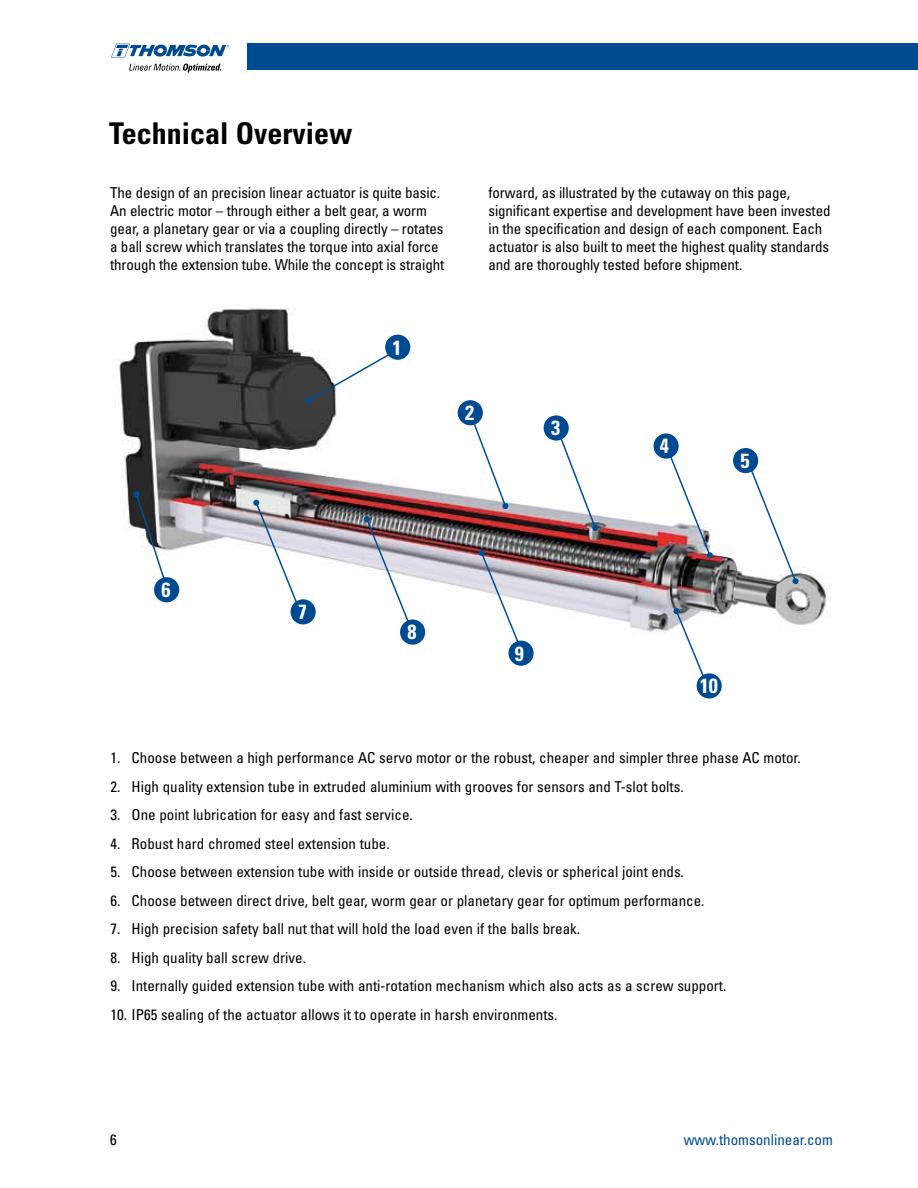
<style>
.page{position:relative;width:918px;height:1188px;background:#fff}
.page>*{position:absolute;margin:0;border:0;box-sizing:border-box;transform-origin:0 0}
.t1{font:700 condensed 30px "Univers";color:#000}
.t2{font:700 condensed 20.4px "Univers";color:#fff}
.t3{font:condensed 15px/18px "Univers";color:#000}
.t4{font:condensed 15px "Univers";color:#004a91}
</style>
<div class="page">
<div style="left:247px;top:43px;width:671px;height:27px;background:#004a91"></div>
<svg style="left:111px;top:44px;width:118px;height:13px"></svg>
<svg style="left:129px;top:64px;width:92px;height:9px"></svg>
<img style="left:115px;top:308px;width:714px;height:381px">
<svg style="left:134px;top:491px;width:38px;height:107px"></svg>
<img style="left:364px;top:516px;width:48px;height:113px">
<svg style="left:747px;top:462px;width:52px;height:122px"></svg>
<img style="left:661px;top:436px;width:52px;height:122px">
<svg style="left:466px;top:405px;width:42px;height:104px"></svg>
<svg style="left:674px;top:608px;width:34px;height:77px"></svg>
<svg style="left:553px;top:421px;width:45px;height:110px"></svg>
<div style="left:385px;top:335px;width:25px;height:25px;background:#004a91;border-radius:50%"></div>
<div style="left:154px;top:577px;width:25px;height:25px;background:#004a91;border-radius:50%"></div>
<div style="left:291px;top:599px;width:25px;height:25px;background:#004a91;border-radius:50%"></div>
<div style="left:400px;top:620px;width:25px;height:25px;background:#004a91;border-radius:50%"></div>
<div style="left:458px;top:400px;width:25px;height:25px;background:#004a91;border-radius:50%"></div>
<div style="left:544px;top:415px;width:25px;height:26px;background:#004a91;border-radius:50%"></div>
<div style="left:654px;top:433px;width:25px;height:26px;background:#004a91;border-radius:50%"></div>
<div style="left:733px;top:448px;width:25px;height:25px;background:#004a91;border-radius:50%"></div>
<div style="left:697px;top:673px;width:25px;height:26px;background:#004a91;border-radius:50%"></div>
<svg style="left:306px;top:350px;width:90px;height:54px"></svg>
<svg style="left:253px;top:500px;width:49px;height:113px"></svg>
<svg style="left:479px;top:550px;width:42px;height:97px"></svg>
<div style="left:508px;top:641px;width:26px;height:25px;background:#004a91;border-radius:50%"></div>
<h1 class="t1" style="left:109px;top:115px;width:245px">Technical Overview</h1>
<p class="t3" style="left:110px;top:183px;width:336px">The design of an precision linear actuator is quite basic.<br>An electric motor – through either a belt gear, a worm gear, a planetary gear or via a coupling directly – rotates a ball screw which translates the torque into axial force through the extension tube. While the concept is straight</p>
<p class="t3" style="left:489px;top:183px;width:343px">forward, as illustrated by the cutaway on this page, significant expertise and development have been invested in the specification and design of each component. Each actuator is also built to meet the highest quality standards and are thoroughly tested before shipment.</p>
<h2 class="t2" style="left:161px;top:577px;width:11px">6</h2>
<h2 class="t2" style="left:298px;top:600px;width:11px">7</h2>
<h2 class="t2" style="left:393px;top:335px;width:11px">1</h2>
<h2 class="t2" style="left:465px;top:400px;width:11px">2</h2>
<h2 class="t2" style="left:551px;top:416px;width:11px">3</h2>
<h2 class="t2" style="left:407px;top:620px;width:11px">8</h2>
<h2 class="t2" style="left:515px;top:641px;width:11px">9</h2>
<h2 class="t2" style="left:660px;top:434px;width:11px">4</h2>
<h2 class="t2" style="left:740px;top:448px;width:11px">5</h2>
<h2 class="t2" style="left:700px;top:674px;width:20px">10</h2>
<p class="t3" style="left:111px;top:749px;width:692px">1. Choose between a high performance AC servo motor or the robust, cheaper and simpler three phase AC motor.</p>
<p class="t3" style="left:111px;top:777px;width:575px">2. High quality extension tube in extruded aluminium with grooves for sensors and T-slot bolts.</p>
<p class="t3" style="left:111px;top:806px;width:304px">3. One point lubrication for easy and fast service.</p>
<p class="t3" style="left:111px;top:834px;width:281px">4. Robust hard chromed steel extension tube.</p>
<p class="t3" style="left:111px;top:863px;width:575px">5. Choose between extension tube with inside or outside thread, clevis or spherical joint ends.</p>
<p class="t3" style="left:111px;top:891px;width:596px">6. Choose between direct drive, belt gear, worm gear or planetary gear for optimum performance.</p>
<p class="t3" style="left:111px;top:920px;width:471px">7. High precision safety ball nut that will hold the load even if the balls break.</p>
<p class="t3" style="left:111px;top:948px;width:197px">8. High quality ball screw drive.</p>
<p class="t3" style="left:111px;top:977px;width:617px">9. Internally guided extension tube with anti-rotation mechanism which also acts as a screw support.</p>
<p class="t3" style="left:111px;top:1005px;width:449px">10. IP65 sealing of the actuator allows it to operate in harsh environments.</p>
<p class="t3" style="left:110px;top:1130px;width:8px">6</p>
<p class="t4" style="left:684px;top:1130px;width:151px">www.thomsonlinear.com</p>
</div>
